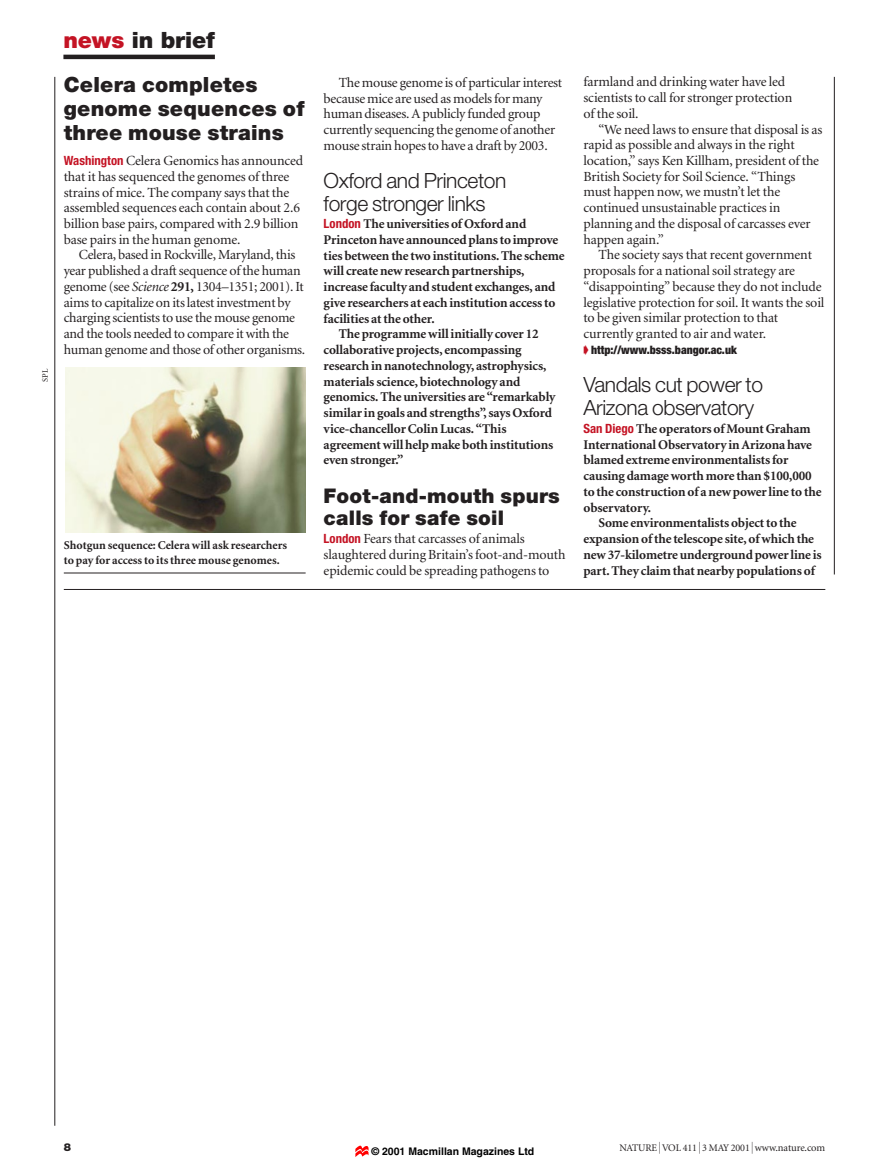
<style>
.page{position:relative;width:893px;height:1173px;background:#fff}
.page>*{position:absolute;margin:0;border:0;box-sizing:border-box;transform-origin:0 0}
.t1{font:900 22.5px "Helvetica Neue";letter-spacing:-.005em;color:#231f20}
.t2{font:300 21px/22.5px "Helvetica Neue";letter-spacing:-.02em;color:#231f20}
.t3{font:900 21px/24px "Helvetica Neue";letter-spacing:.01em;color:#231f20}
.t4{font:900 20.25px/22.5px "Helvetica Neue";letter-spacing:.01em;color:#231f20}
.t5{font:13.95px/15.8px "Minion";letter-spacing:-.01em;color:#231f20}
.t6{font:700 13.35px "Minion";letter-spacing:-.01em;color:#231f20}
.t7{font:700 12px/15.8px "Minion";color:#231f20}
.t8{font:900 condensed 11.7px "Helvetica Neue";color:#231f20}
.t9{font:900 10.8px "Helvetica Neue";color:#231f20}
.t10{font:700 10.5px "Helvetica";color:#000}
.t11{font:10.2px "Minion";letter-spacing:-.01em;color:#231f20}
.t12{font:8.25px "Minion";color:#231f20}
.s1{color:#c41324}
.s2{font-family:"Helvetica Neue";font-weight:700;font-stretch:condensed;font-size:12.75px;color:#c41324}
.s3{font-style:italic}
.s4{font-weight:700}
.s5{font-family:"Helvetica Neue";font-stretch:condensed;font-size:12.75px;color:#c41324}
.s6{font-family:"Unica SB";font-weight:300;font-size:12px}
.s7{font-size:10.5px}
</style>
<div class="page">
<hr style="left:63px;top:55px;width:152px;height:4px;background:#231f20">
<hr style="left:55px;top:77px;width:1px;height:1049px;background:#231f20">
<hr style="left:834px;top:77px;width:1px;height:497px;background:#231f20">
<hr style="left:64px;top:589px;width:761px;height:1px;background:#231f20">
<hr style="left:64px;top:573px;width:241px;height:1px;background:#231f20">
<img style="left:65px;top:368px;width:240px;height:164px">
<svg style="left:355px;top:1146px;width:13px;height:11px"></svg>
<p class="t12" style="left:42px;top:382px;width:14px;rotate:-90deg">SPL</p>
<h1 class="t1" style="left:63px;top:32px;width:153px"><span class="s1">news</span> in brief</h1>
<h2 class="t3" style="left:64px;top:74px;width:242px">Celera completes genome sequences of three mouse strains</h2>
<p class="t5" style="left:64px;top:154px;width:241px"><span class="s2">Washington</span> Celera Genomics has announced that it has sequenced the genomes of three strains of mice. The company says that the assembled sequences each contain about 2.6 billion base pairs, compared with 2.9 billion base pairs in the human genome.</p>
<p class="t5" style="left:64px;top:248px;width:243px;text-indent:15px">Celera, based in Rockville, Maryland, this year published a draft sequence of the human genome (see <span class="s3">Science</span> <span class="s4">291,</span> 1304–1351; 2001). It aims to capitalize on its latest investment by charging scientists to use the mouse genome and the tools needed to compare it with the human genome and those of other organisms.</p>
<p class="t7" style="left:64px;top:538px;width:225px">Shotgun sequence: Celera will ask researchers to pay for access to its three mouse genomes.</p>
<p class="t5" style="left:323px;top:76px;width:240px;text-indent:15px">The mouse genome is of particular interest because mice are used as models for many human diseases. A publicly funded group currently sequencing the genome of another mouse strain hopes to have a draft by 2003.</p>
<h2 class="t2" style="left:323px;top:171px;width:184px">Oxford and Princeton forge stronger links</h2>
<p class="t6" style="left:323px;top:219px;width:204px"><span class="s5">London</span> The universities of Oxford and</p>
<p class="t6" style="left:323px;top:234px;width:236px">Princeton have announced plans to improve</p>
<p class="t6" style="left:323px;top:250px;width:242px">ties between the two institutions. The scheme</p>
<p class="t6" style="left:323px;top:266px;width:202px">will create new research partnerships,</p>
<p class="t6" style="left:323px;top:282px;width:233px">increase faculty and student exchanges, and</p>
<p class="t6" style="left:323px;top:297px;width:233px">give researchers at each institution access to</p>
<p class="t6" style="left:323px;top:313px;width:112px">facilities at the other.</p>
<p class="t6" style="left:338px;top:329px;width:201px">The programme will initially cover 12</p>
<p class="t6" style="left:323px;top:345px;width:199px">collaborative projects, encompassing</p>
<p class="t6" style="left:323px;top:360px;width:224px">research in nanotechnology, astrophysics,</p>
<p class="t6" style="left:323px;top:376px;width:198px">materials science, biotechnology and</p>
<p class="t6" style="left:323px;top:392px;width:233px">genomics. The universities are “remarkably</p>
<p class="t6" style="left:323px;top:408px;width:230px">similar in goals and strengths”, says Oxford</p>
<p class="t6" style="left:323px;top:423px;width:184px">vice-chancellor Colin Lucas. “This</p>
<p class="t6" style="left:323px;top:439px;width:231px">agreement will help make both institutions</p>
<p class="t6" style="left:323px;top:455px;width:81px">even stronger.”</p>
<h3 class="t4" style="left:323px;top:486px;width:238px">Foot-and-mouth spurs calls for safe soil</h3>
<p class="t5" style="left:323px;top:532px;width:243px"><span class="s2">London</span> Fears that carcasses of animals slaughtered during Britain’s foot-and-mouth epidemic could be spreading pathogens to</p>
<p class="t5" style="left:583px;top:75px;width:210px">farmland and drinking water have led scientists to call for stronger protection of the soil.</p>
<p class="t5" style="left:583px;top:122px;width:240px;text-indent:15px">“We need laws to ensure that disposal is as rapid as possible and always in the right location,” says Ken Killham, president of the British Society for Soil Science. “Things must happen now, we mustn’t let the continued unsustainable practices in planning and the disposal of carcasses ever happen again.”</p>
<p class="t5" style="left:583px;top:248px;width:242px;text-indent:15px">The society says that recent government proposals for a national soil strategy are “disappointing” because they do not include legislative protection for soil. It wants the soil to be given similar protection to that currently granted to air and water.</p>
<p class="t8" style="left:583px;top:346px;width:155px"><span class="s1">➧</span> http://www.bsss.bangor.ac.uk</p>
<h2 class="t2" style="left:583px;top:376px;width:181px">Vandals cut power to<br>Arizona observatory</h2>
<p class="t6" style="left:583px;top:423px;width:229px"><span class="s5">San Diego</span> The operators of Mount Graham</p>
<p class="t6" style="left:583px;top:439px;width:230px">International Observatory in Arizona have</p>
<p class="t6" style="left:583px;top:455px;width:206px">blamed extreme environmentalists for</p>
<p class="t6" style="left:583px;top:471px;width:230px">causing damage worth more than $100,000</p>
<p class="t6" style="left:583px;top:486px;width:239px">to the construction of a new power line to the</p>
<p class="t6" style="left:583px;top:502px;width:69px">observatory.</p>
<p class="t6" style="left:598px;top:518px;width:200px">Some environmentalists object to the</p>
<p class="t6" style="left:583px;top:534px;width:232px">expansion of the telescope site, of which the</p>
<p class="t6" style="left:583px;top:549px;width:240px">new 37-kilometre underground power line is</p>
<p class="t6" style="left:583px;top:565px;width:233px">part. They claim that nearby populations of</p>
<p class="t9" style="left:64px;top:1143px;width:9px">8</p>
<p class="t11" style="left:619px;top:1143px;width:207px">NATURE <span class="s6">|</span> VOL 411 <span class="s6">|</span> 3 MAY 2001 <span class="s6">|</span> <span class="s7">www.nature.com</span></p>
<p class="t10" style="left:371px;top:1148px;width:164px">© 2001 Macmillan Magazines Ltd</p>
</div>
